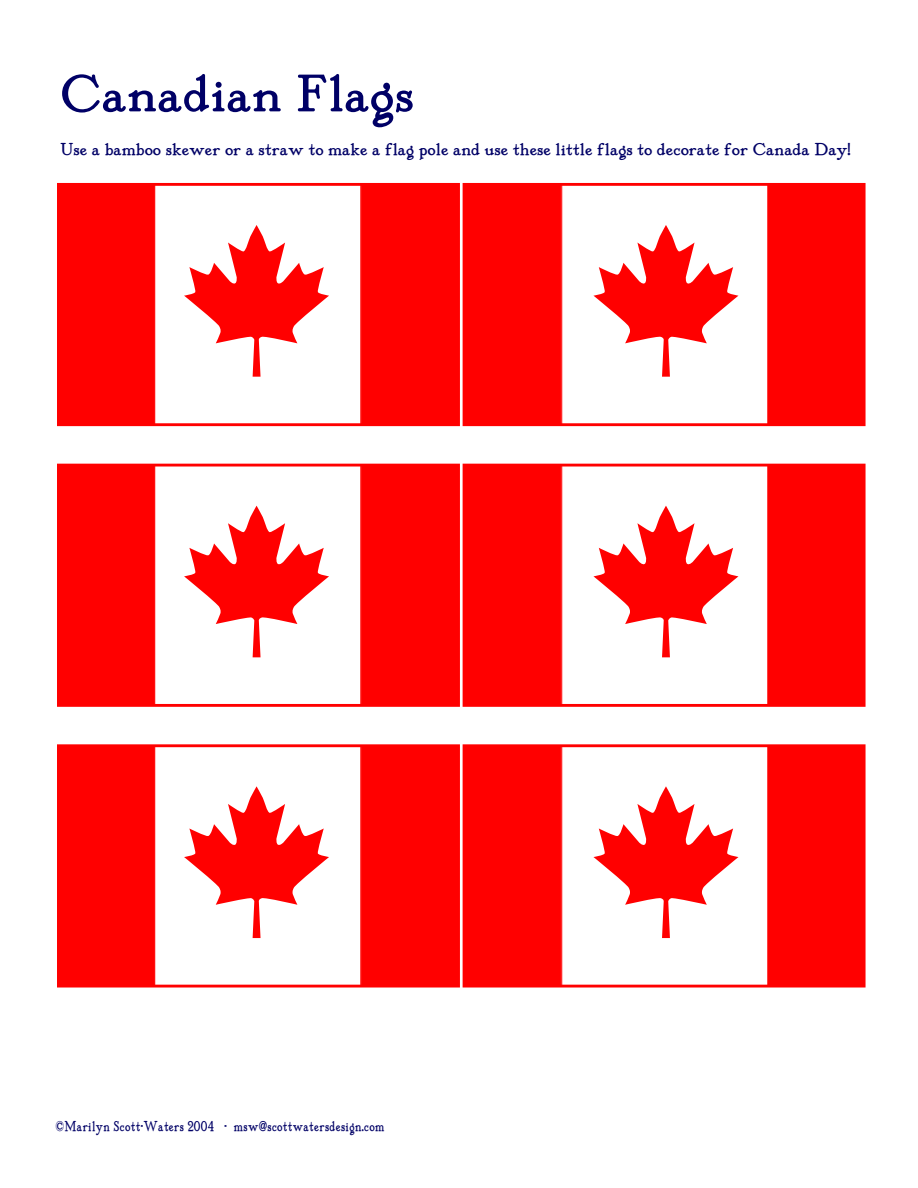
<style>
.page{position:relative;width:918px;height:1188px;background:#fff}
.page>*{position:absolute;margin:0;border:0;box-sizing:border-box;transform-origin:0 0}
.t1{font:55.35px "Mc Kenna Handletter NF Bold";color:#006}
.t2{font:18px "Mc Kenna Handletter NF Bold";color:#006}
.t3{font:15px "Mc Kenna Handletter NF Bold";letter-spacing:.035em;color:#006;scale:.78 1}
</style>
<div class="page">
<div style="left:464px;top:184px;width:97px;height:241px;background:#f00"></div>
<div style="left:766px;top:184px;width:99px;height:241px;background:#f00"></div>
<div style="left:561px;top:184px;width:207px;height:241px;background:#fff;border:1px solid #f00"></div>
<svg style="left:593px;top:225px;width:145px;height:152px"></svg>
<div style="left:463px;top:183px;width:403px;height:243px;border:3px solid #f00"></div>
<div style="left:361px;top:184px;width:98px;height:241px;background:#f00;border:1px solid #f00"></div>
<div style="left:58px;top:184px;width:98px;height:241px;background:#f00"></div>
<div style="left:154px;top:184px;width:207px;height:241px;background:#fff;border:1px solid #f00"></div>
<svg style="left:184px;top:225px;width:145px;height:152px"></svg>
<div style="left:57px;top:183px;width:403px;height:243px;border:3px solid #f00"></div>
<div style="left:464px;top:465px;width:97px;height:241px;background:#f00"></div>
<div style="left:766px;top:465px;width:99px;height:241px;background:#f00"></div>
<div style="left:561px;top:465px;width:207px;height:241px;background:#fff;border:1px solid #f00"></div>
<svg style="left:593px;top:506px;width:145px;height:151px"></svg>
<div style="left:463px;top:464px;width:403px;height:243px;border:3px solid #f00"></div>
<div style="left:361px;top:465px;width:98px;height:241px;background:#f00;border:1px solid #f00"></div>
<div style="left:58px;top:465px;width:98px;height:241px;background:#f00"></div>
<div style="left:154px;top:465px;width:207px;height:241px;background:#fff;border:1px solid #f00"></div>
<svg style="left:184px;top:506px;width:145px;height:151px"></svg>
<div style="left:57px;top:464px;width:403px;height:243px;border:3px solid #f00"></div>
<div style="left:464px;top:745px;width:97px;height:242px;background:#f00"></div>
<div style="left:766px;top:745px;width:99px;height:242px;background:#f00"></div>
<div style="left:561px;top:745px;width:207px;height:242px;background:#fff;border:1px solid #f00"></div>
<svg style="left:593px;top:786px;width:145px;height:152px"></svg>
<div style="left:463px;top:744px;width:403px;height:244px;border:3px solid #f00"></div>
<div style="left:361px;top:745px;width:98px;height:242px;background:#f00;border:1px solid #f00"></div>
<div style="left:58px;top:745px;width:98px;height:242px;background:#f00"></div>
<div style="left:154px;top:745px;width:207px;height:242px;background:#fff;border:1px solid #f00"></div>
<svg style="left:184px;top:786px;width:145px;height:152px"></svg>
<div style="left:57px;top:744px;width:403px;height:244px;border:3px solid #f00"></div>
<h1 class="t1" style="left:60px;top:62px;width:355px">Canadian Flags</h1>
<p class="t2" style="left:60px;top:139px;width:792px">Use a bamboo skewer or a straw to make a flag pole and use these little flags to decorate for Canada Day!</p>
<p class="t3" style="left:55px;top:1118px;width:423px">©Marilyn Scott-Waters 2004 - msw@scottwatersdesign.com</p>
</div>
